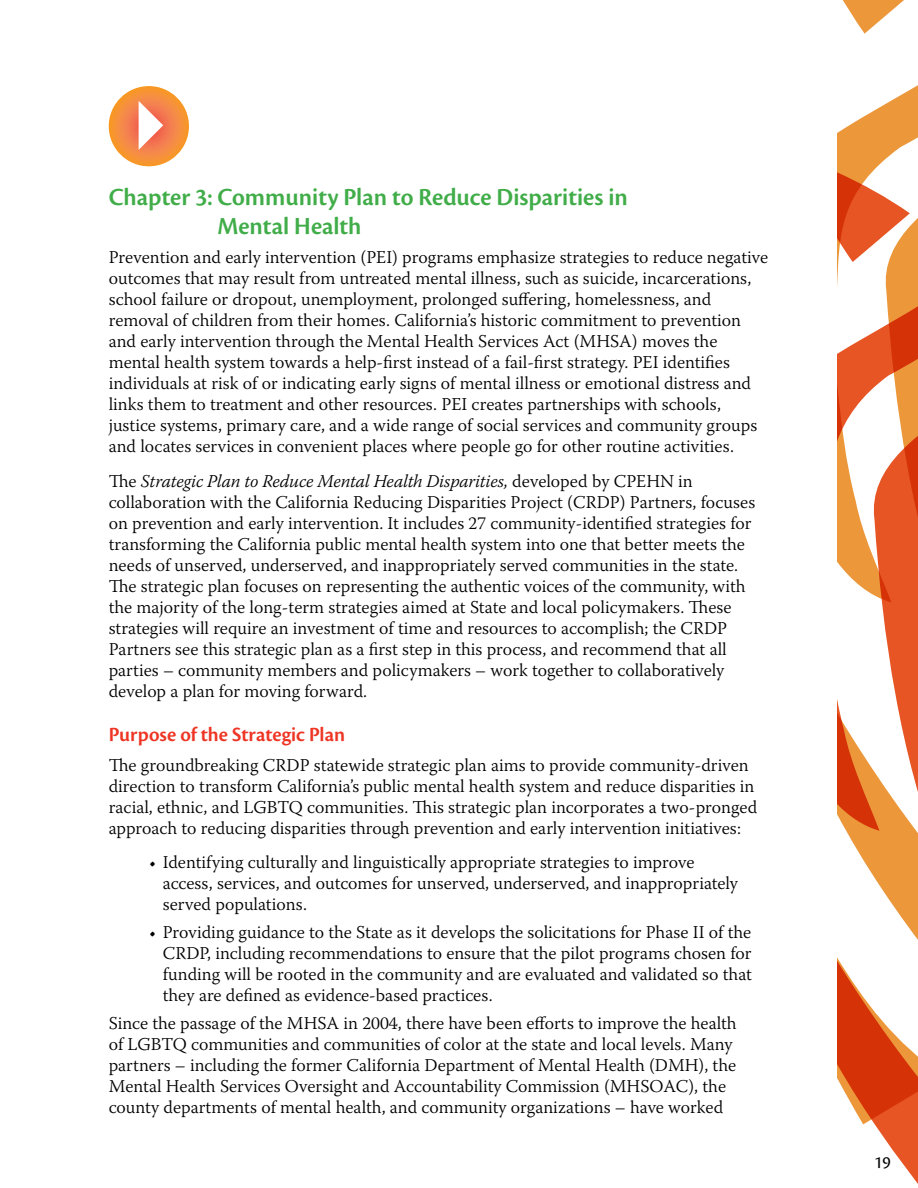
<style>
.page{position:relative;width:918px;height:1188px;background:#fff}
.page>*{position:absolute;margin:0;border:0;box-sizing:border-box;transform-origin:0 0}
.t1{font:25.5px/28.5px "Cronos Pro Semibold Subh";color:#41ad49}
.t2{font:21px "Cronos Pro Semibold Subh";color:#ee3524}
.t3{font:300 18px/21px "Warnock Pro";color:#000}
.t4{font:18px "Cronos Pro";color:#000}
.s1{font-style:italic}
</style>
<div class="page">
<svg style="left:837px;top:85px;width:81px;height:614px"></svg>
<svg style="left:837px;top:699px;width:81px;height:485px"></svg>
<svg style="left:842px;top:0;width:62px;height:34px"></svg>
<svg style="left:109px;top:86px;width:80px;height:80px;background:#f58d3f"></svg>
<svg style="left:139px;top:101px;width:24px;height:49px"></svg>
<h1 class="t1" style="left:217px;top:183px;width:412px;text-indent:-109px">Chapter 3: Community Plan to Reduce Disparities in<br>Mental Health</h1>
<p class="t3" style="left:109px;top:246px;width:661px">Prevention and early intervention (PEI) programs emphasize strategies to reduce negative outcomes that may result from untreated mental illness, such as suicide, incarcerations, school failure or dropout, unemployment, prolonged suffering, homelessness, and removal of children from their homes. California’s historic commitment to prevention and early intervention through the Mental Health Services Act (MHSA) moves the mental health system towards a help-first instead of a fail-first strategy. PEI identifies individuals at risk of or indicating early signs of mental illness or emotional distress and links them to treatment and other resources. PEI creates partnerships with schools, justice systems, primary care, and a wide range of social services and community groups and locates services in convenient places where people go for other routine activities.</p>
<p class="t3" style="left:109px;top:470px;width:648px">The <span class="s1">Strategic Plan to Reduce Mental Health Disparities,</span> developed by CPEHN in collaboration with the California Reducing Disparities Project (CRDP) Partners, focuses on prevention and early intervention. It includes 27 community-identified strategies for transforming the California public mental health system into one that better meets the needs of unserved, underserved, and inappropriately served communities in the state.<br>The strategic plan focuses on representing the authentic voices of the community, with the majority of the long-term strategies aimed at State and local policymakers. These strategies will require an investment of time and resources to accomplish; the CRDP Partners see this strategic plan as a first step in this process, and recommend that all parties – community members and policymakers – work together to collaboratively develop a plan for moving forward.</p>
<p class="t2" style="left:109px;top:723px;width:238px">Purpose of the Strategic Plan</p>
<p class="t3" style="left:109px;top:754px;width:650px">The groundbreaking CRDP statewide strategic plan aims to provide community-driven direction to transform California’s public mental health system and reduce disparities in racial, ethnic, and LGBTQ communities. This strategic plan incorporates a two-pronged approach to reducing disparities through prevention and early intervention initiatives:</p>
<p class="t3" style="left:163px;top:852px;width:577px;text-indent:-14px">• Identifying culturally and linguistically appropriate strategies to improve access, services, and outcomes for unserved, underserved, and inappropriately served populations.</p>
<p class="t3" style="left:163px;top:921px;width:591px;text-align:justify;text-indent:-14px">• Providing guidance to the State as it develops the solicitations for Phase II of the CRDP, including recommendations to ensure that the pilot programs chosen for funding will be rooted in the community and are evaluated and validated so that they are defined as evidence-based practices.</p>
<p class="t3" style="left:109px;top:1012px;width:629px">Since the passage of the MHSA in 2004, there have been efforts to improve the health of LGBTQ communities and communities of color at the state and local levels. Many partners – including the former California Department of Mental Health (DMH), the Mental Health Services Oversight and Accountability Commission (MHSOAC), the county departments of mental health, and community organizations – have worked</p>
<p class="t4" style="left:874px;top:1152px;width:18px">19</p>
</div>
